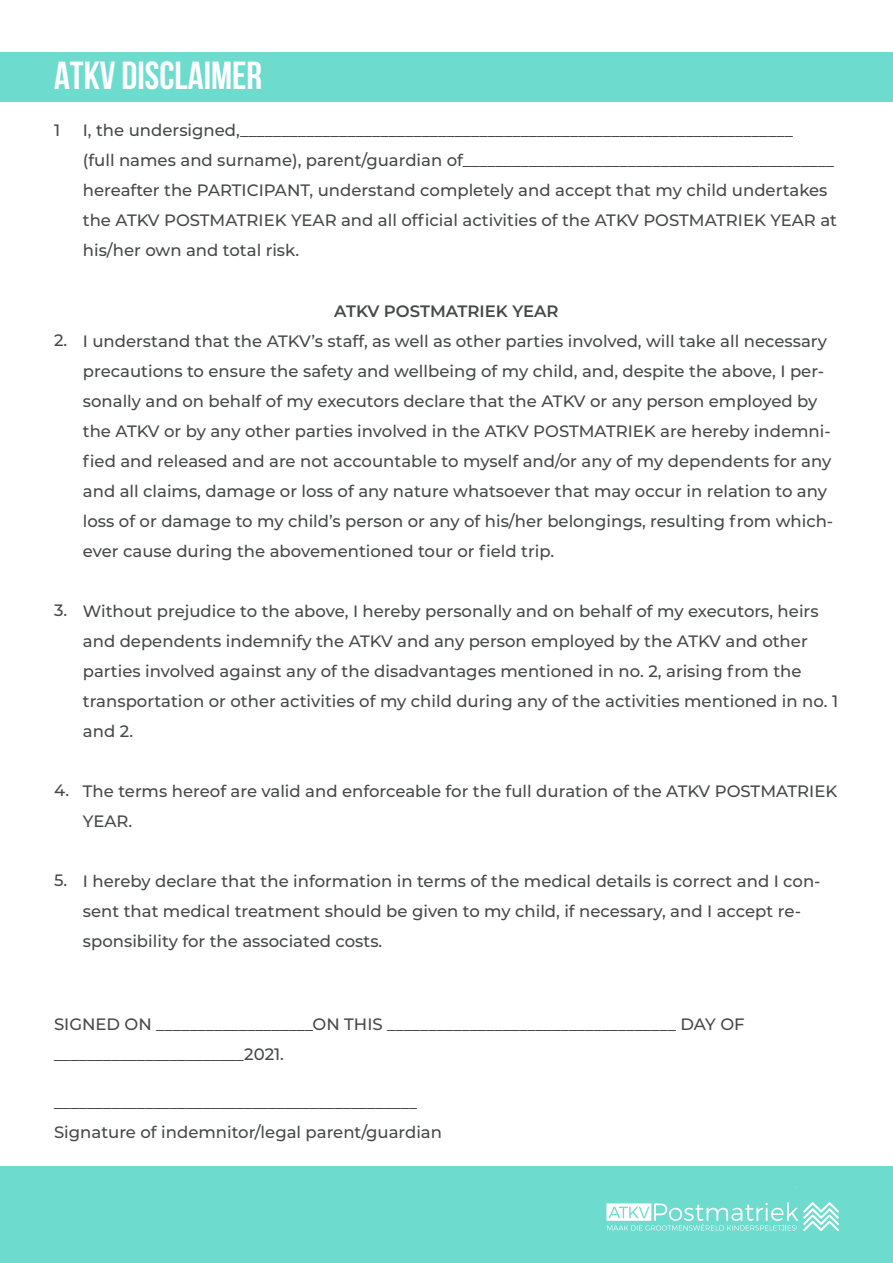
<style>
.page{position:relative;width:893px;height:1263px;background:#fff}
.page>*{position:absolute;margin:0;border:0;box-sizing:border-box;transform-origin:0 0}
.t1{font:700 39px "Bebas Neue";color:#fff}
.t2{font:500 16.5px/30px "Montserrat";color:#474948}
.t3{font:600 16.5px "Montserrat";color:#474948}
</style>
<div class="page">
<div style="left:1px;top:52px;width:892px;height:50px;background:#6edbcf"></div>
<div style="left:0;top:1167px;width:893px;height:96px;background:#6edbcf"></div>
<svg style="left:606px;top:1202px;width:233px;height:29px"></svg>
<p class="t1" style="left:54px;top:55px;width:210px">ATKV DISCLAIMER</p>
<p class="t2" style="left:83px;top:115px;width:712px">I, the undersigned,___________________________________________________________________</p>
<p class="t2" style="left:83px;top:145px;width:753px">(full names and surname), parent/guardian of_____________________________________________</p>
<p class="t2" style="left:83px;top:175px;width:756px">hereafter the PARTICIPANT, understand completely and accept that my child undertakes the ATKV POSTMATRIEK YEAR and all official activities of the ATKV POSTMATRIEK YEAR at his/her own and total risk.</p>
<p class="t2" style="left:54px;top:115px;width:8px">1</p>
<p class="t2" style="left:54px;top:325px;width:15px">2.</p>
<p class="t3" style="left:334px;top:300px;width:226px">ATKV POSTMATRIEK YEAR</p>
<p class="t2" style="left:83px;top:326px;width:752px">I understand that the ATKV’s staff, as well as other parties involved, will take all necessary precautions to ensure the safety and wellbeing of my child, and, despite the above, I per&shy;sonally and on behalf of my executors declare that the ATKV or any person employed by the ATKV or by any other parties involved in the ATKV POSTMATRIEK are hereby indemni&shy;fied and released and are not accountable to myself and/or any of my dependents for any and all claims, damage or loss of any nature whatsoever that may occur in relation to any loss of or damage to my child’s person or any of his/her belongings, resulting from which&shy;ever cause during the abovementioned tour or field trip.</p>
<p class="t2" style="left:54px;top:595px;width:15px">3.</p>
<p class="t2" style="left:83px;top:596px;width:757px">Without prejudice to the above, I hereby personally and on behalf of my executors, heirs and dependents indemnify the ATKV and any person employed by the ATKV and other parties involved against any of the disadvantages mentioned in no. 2, arising from the transportation or other activities of my child during any of the activities mentioned in no. 1 and 2.</p>
<p class="t2" style="left:54px;top:775px;width:17px">4.</p>
<p class="t2" style="left:83px;top:776px;width:756px">The terms hereof are valid and enforceable for the full duration of the ATKV POSTMATRIEK<br>YEAR.</p>
<p class="t2" style="left:54px;top:865px;width:15px">5.</p>
<p class="t2" style="left:83px;top:866px;width:739px">I hereby declare that the information in terms of the medical details is correct and I con&shy;sent that medical treatment should be given to my child, if necessary, and I accept re&shy;sponsibility for the associated costs.</p>
<p class="t2" style="left:54px;top:1008px;width:692px">SIGNED ON ___________________ON THIS ___________________________________ DAY OF</p>
<p class="t2" style="left:54px;top:1038px;width:231px">_______________________2021.</p>
<p class="t2" style="left:54px;top:1086px;width:364px">____________________________________________</p>
<p class="t2" style="left:54px;top:1116px;width:390px">Signature of indemnitor/legal parent/guardian</p>
</div>
